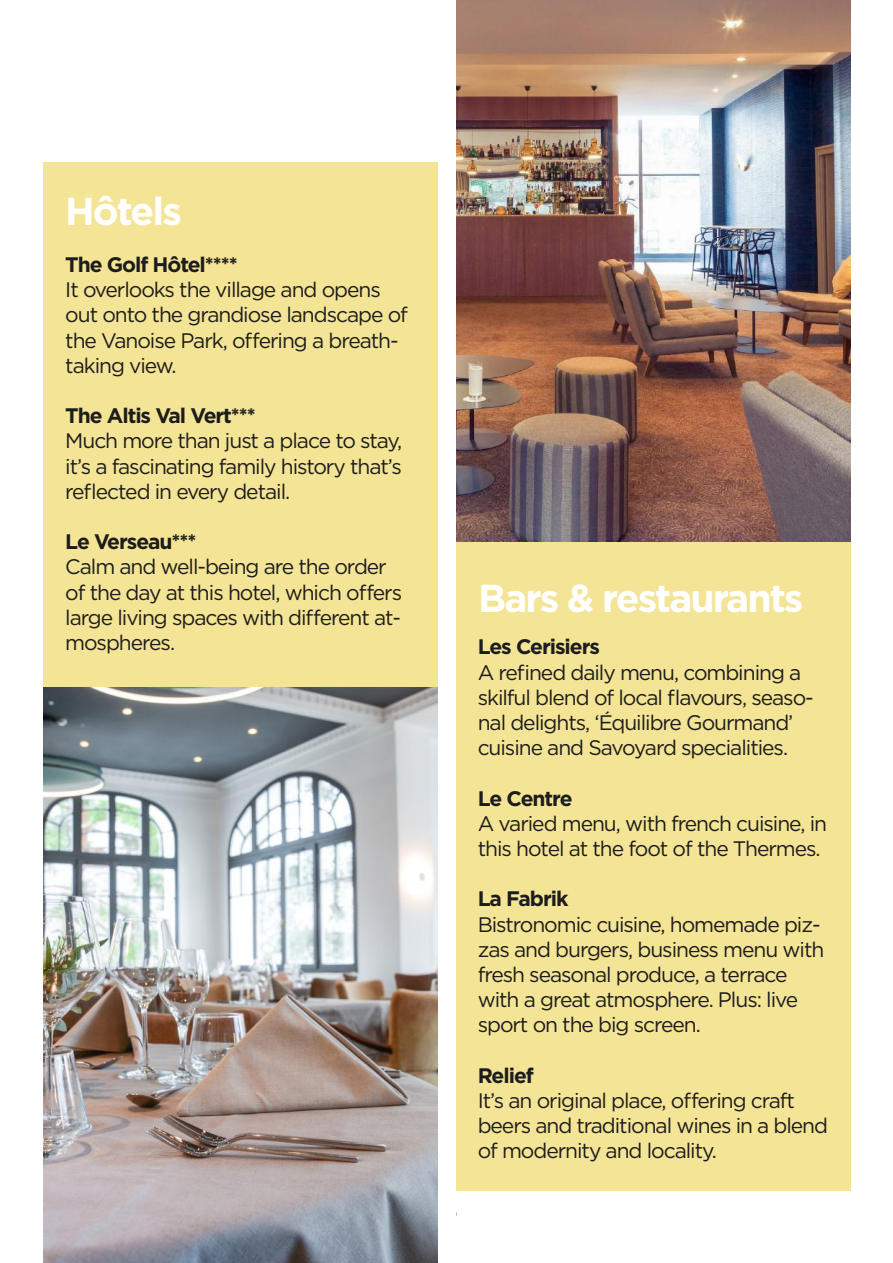
<style>
.page{position:relative;width:893px;height:1263px;background:#fff}
.page>*{position:absolute;margin:0;border:0;box-sizing:border-box;transform-origin:0 0}
.t1{font:700 39px "Gotham";letter-spacing:-.05em;color:#fff}
.t2{font:21px/25.2px "Gotham";letter-spacing:-.05em;color:#1c1c1c}
.t3{font:700 21px "Gotham";letter-spacing:-.05em;color:#1c1c1c}
</style>
<div class="page">
<div style="left:456px;top:87px;width:394px;height:1104px;background:#f4e495"></div>
<div style="left:43px;top:163px;width:395px;height:1100px;background:#f4e495"></div>
<img style="left:456px;top:0;width:394px;height:541px">
<img style="left:43px;top:688px;width:395px;height:575px">
<h1 class="t1" style="left:65px;top:185px;width:118px">Hôtels</h1>
<p class="t3" style="left:65px;top:251px;width:174px">The Golf Hôtel****</p>
<p class="t2" style="left:65px;top:277px;width:344px">It overlooks the village and opens out onto the grandiose landscape of the Vanoise Park, offering a breath&shy;taking view.</p>
<p class="t3" style="left:65px;top:402px;width:192px">The Altis Val Vert***</p>
<p class="t2" style="left:65px;top:428px;width:338px;text-align:justify">Much more than just a place to stay, it’s a fascinating family history that’s reflected in every detail.</p>
<p class="t3" style="left:65px;top:528px;width:133px">Le Verseau***</p>
<p class="t2" style="left:65px;top:554px;width:338px">Calm and well-being are the order of the day at this hotel, which offers large living spaces with different at&shy;mospheres.</p>
<h1 class="t1" style="left:478px;top:572px;width:327px">Bars &amp; restaurants</h1>
<p class="t3" style="left:478px;top:633px;width:124px">Les Cerisiers</p>
<p class="t2" style="left:478px;top:659px;width:338px">A refined daily menu, combining a skilful blend of local flavours, seaso&shy;nal delights, ‘Équilibre Gourmand’ cuisine and Savoyard specialities.</p>
<p class="t3" style="left:478px;top:784px;width:96px">Le Centre</p>
<p class="t2" style="left:478px;top:810px;width:351px">A varied menu, with french cuisine, in this hotel at the foot of the Thermes.</p>
<p class="t3" style="left:478px;top:885px;width:92px">La Fabrik</p>
<p class="t2" style="left:478px;top:911px;width:348px">Bistronomic cuisine, homemade piz&shy;zas and burgers, business menu with fresh seasonal produce, a terrace with a great atmosphere. Plus: live sport on the big screen.</p>
<p class="t3" style="left:478px;top:1061px;width:58px">Relief</p>
<p class="t2" style="left:478px;top:1087px;width:352px">It’s an original place, offering craft beers and traditional wines in a blend of modernity and locality.</p>
</div>
